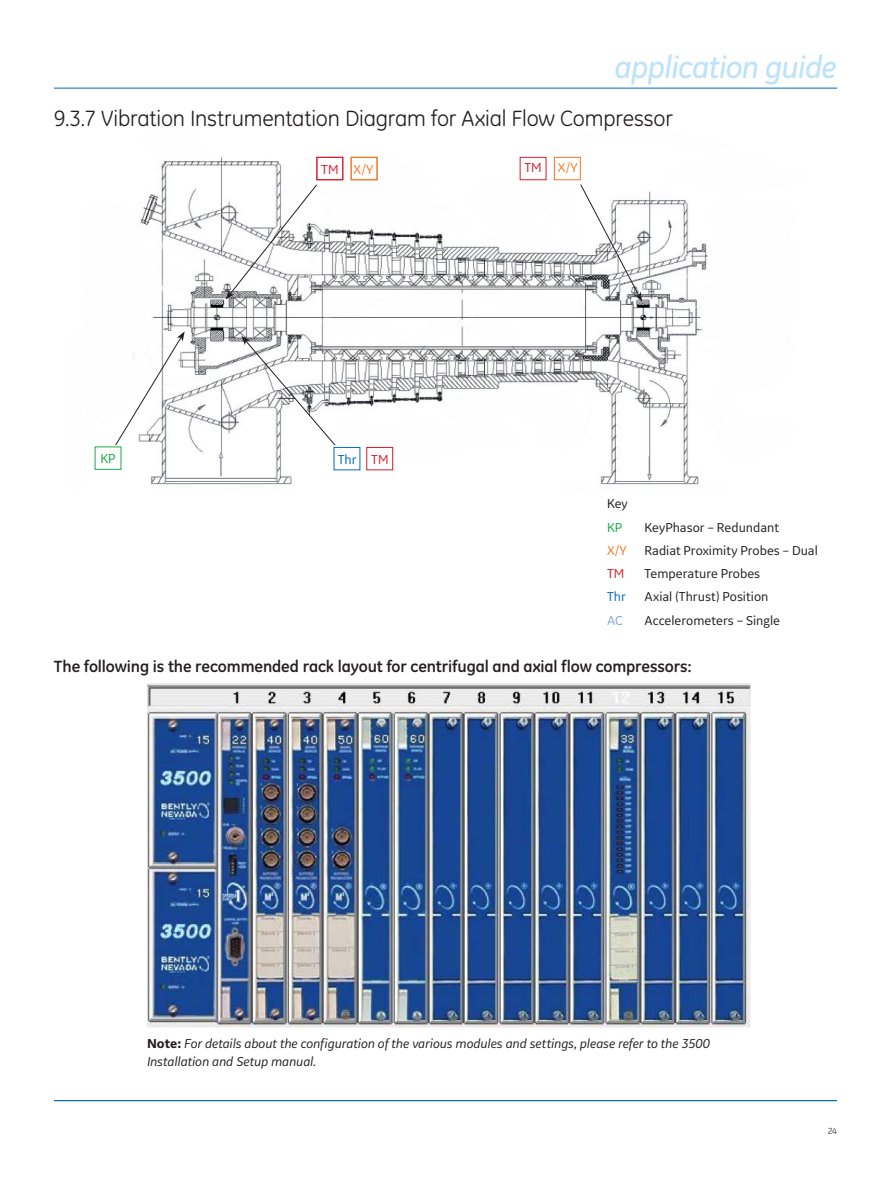
<style>
.page{position:relative;width:891px;height:1188px;background:#fff}
.page>*{position:absolute;margin:0;border:0;box-sizing:border-box;transform-origin:0 0}
.t1{font:italic 500 31.5px "GE Inspira";letter-spacing:-.025em;color:#bce3f9}
.t2{font:22.5px "GE Inspira";letter-spacing:-.01em;color:#231f20}
.t3{font:700 16.5px "GE Inspira";letter-spacing:-.005em;color:#231f20}
.t4{font:italic 13.5px/18px "GE Inspira Sans";letter-spacing:-.005em;color:#231f20}
.t5{font:13.5px "GE Inspira Sans";color:#231f20}
.t6{font:13.5px "GE Inspira Sans";color:#f47521}
.t7{font:13.5px "GE Inspira Sans";letter-spacing:.005em;color:#006cb7}
.t8{font:13.5px "GE Inspira Sans";color:#19aa48}
.t9{font:13.5px "GE Inspira Sans";color:#d61b2e}
.t10{font:13.5px "GE Inspira Sans";color:#7fa3d6}
.t11{font:9px "GE Inspira";color:#231f20}
.s1{color:#d61b2e}
.s2{font-weight:700;font-style:normal}
</style>
<div class="page">
<hr style="left:54px;top:88px;width:783px;height:1px;background:#006cb7">
<hr style="left:54px;top:1100px;width:783px;height:1px;background:#006cb7">
<img style="left:94px;top:156px;width:615px;height:329px">
<svg style="left:226px;top:184px;width:92px;height:116px"></svg>
<svg style="left:115px;top:331px;width:70px;height:115px"></svg>
<svg style="left:241px;top:336px;width:95px;height:110px"></svg>
<svg style="left:580px;top:184px;width:62px;height:118px"></svg>
<div style="left:317px;top:157px;width:26px;height:23px;border:1px solid #d61b2e"></div>
<div style="left:334px;top:447px;width:26px;height:23px;border:1px solid #006cb7"></div>
<div style="left:95px;top:447px;width:26px;height:23px;border:1px solid #19aa48"></div>
<div style="left:520px;top:157px;width:26px;height:23px;border:1px solid #d61b2e"></div>
<div style="left:351px;top:157px;width:26px;height:23px;border:1px solid #f47521"></div>
<div style="left:367px;top:447px;width:26px;height:23px;border:1px solid #d61b2e"></div>
<div style="left:554px;top:157px;width:26px;height:23px;border:1px solid #f47521"></div>
<img style="left:147px;top:684px;width:603px;height:344px">
<h1 class="t1" style="left:614px;top:49px;width:224px">application guide</h1>
<h2 class="t2" style="left:54px;top:106px;width:621px">9.3.7 Vibration Instrumentation Diagram for Axial Flow Compressor</h2>
<p class="t6" style="left:321px;top:161px;width:54px"><span class="s1">TM</span> X/Y</p>
<p class="t6" style="left:524px;top:159px;width:55px"><span class="s1">TM</span> X/Y</p>
<p class="t8" style="left:100px;top:450px;width:17px">KP</p>
<p class="t7" style="left:338px;top:451px;width:52px">Thr <span class="s1">TM</span></p>
<p class="t5" style="left:607px;top:495px;width:22px">Key</p>
<p class="t8" style="left:607px;top:519px;width:17px">KP</p>
<p class="t5" style="left:645px;top:519px;width:136px">KeyPhasor – Redundant</p>
<p class="t6" style="left:607px;top:542px;width:21px">X/Y</p>
<p class="t5" style="left:645px;top:542px;width:175px">Radiat Proximity Probes – Dual</p>
<p class="t9" style="left:607px;top:565px;width:19px">TM</p>
<p class="t5" style="left:645px;top:565px;width:117px">Temperature Probes</p>
<p class="t7" style="left:607px;top:588px;width:20px">Thr</p>
<p class="t5" style="left:645px;top:588px;width:125px">Axial (Thrust) Position</p>
<p class="t10" style="left:607px;top:612px;width:18px">AC</p>
<p class="t5" style="left:645px;top:612px;width:137px">Accelerometers – Single</p>
<p class="t3" style="left:54px;top:656px;width:639px">The following is the recommended rack layout for centrifugal and axial flow compressors:</p>
<p class="t4" style="left:147px;top:1035px;width:565px"><span class="s2">Note:</span> For details about the configuration of the various modules and settings, please refer to the 3500<br>Installation and Setup manual.</p>
<p class="t11" style="left:828px;top:1126px;width:11px">24</p>
</div>
